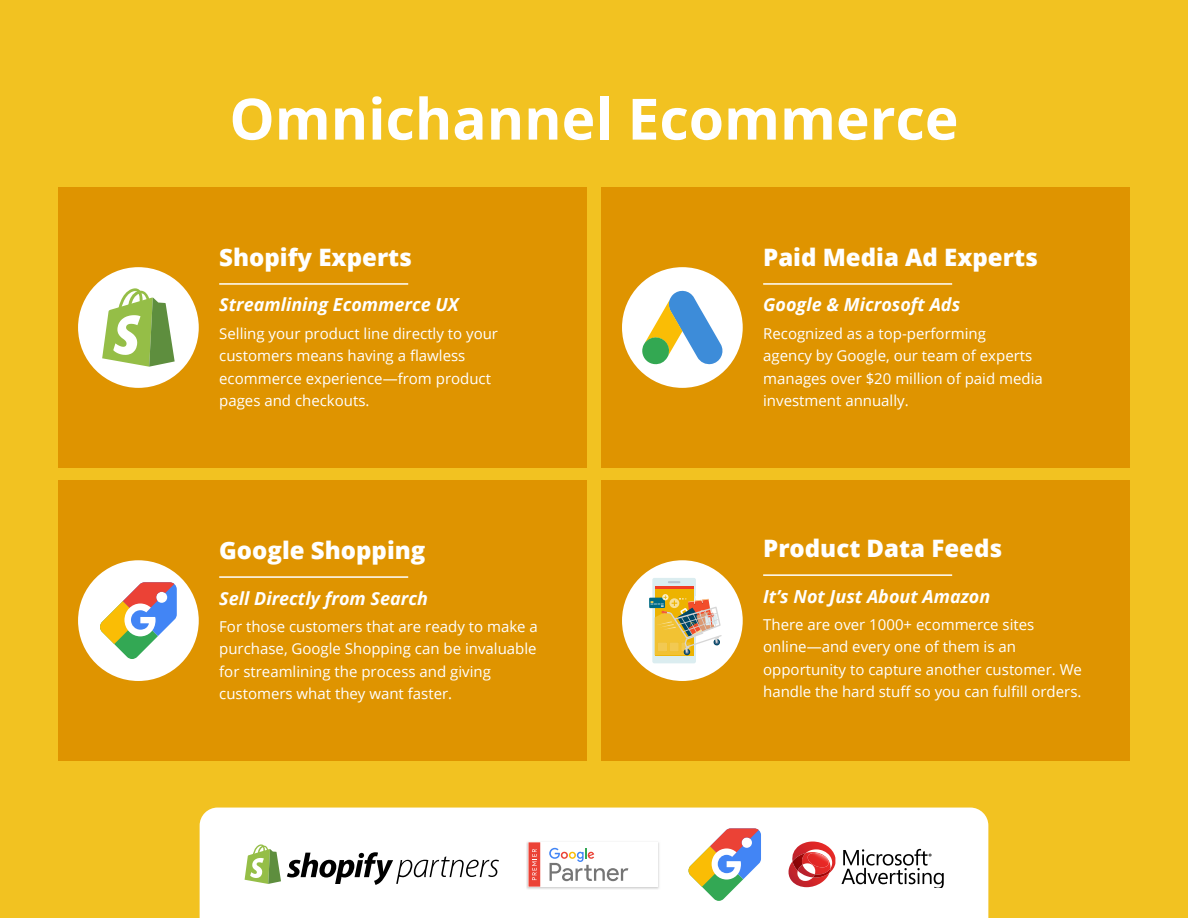
<style>
.page{position:relative;width:1188px;height:918px;background:#f2c221}
.page>*{position:absolute;margin:0;border:0;box-sizing:border-box;transform-origin:0 0}
.t1{font:700 57px "Open Sans";color:#fff}
.t2{font:800 24px "Open Sans";color:#fff}
.t3{font:italic 700 18px "Open Sans";color:#fff}
.t4{font:15px/22.5px "Open Sans";color:#fff}
</style>
<div class="page">
<div style="left:58px;top:187px;width:528px;height:281px;background:#df9400"></div>
<div style="left:58px;top:480px;width:528px;height:281px;background:#df9400"></div>
<div style="left:602px;top:187px;width:528px;height:281px;background:#df9400"></div>
<div style="left:602px;top:480px;width:528px;height:281px;background:#df9400"></div>
<hr style="left:219px;top:283px;width:189px;height:2px;background:#fff">
<hr style="left:219px;top:576px;width:189px;height:2px;background:#fff">
<hr style="left:763px;top:283px;width:189px;height:2px;background:#fff">
<hr style="left:763px;top:574px;width:189px;height:2px;background:#fff">
<div style="left:200px;top:808px;width:788px;height:110px;background:#fff"></div>
<svg style="left:245px;top:844px;width:36px;height:40px"></svg>
<svg style="left:287px;top:852px;width:212px;height:33px;background:#c1c1c1"></svg>
<img style="left:526px;top:840px;width:135px;height:50px">
<div style="left:528px;top:842px;width:130px;height:45px;background:#fff"></div>
<div style="left:528px;top:842px;width:12px;height:45px;background:#eb4236"></div>
<svg style="left:549px;top:848px;width:79px;height:33px"></svg>
<svg style="left:532px;top:849px;width:5px;height:31px"></svg>
<svg style="left:689px;top:828px;width:72px;height:73px;background:#c3c0b4"></svg>
<svg style="left:841px;top:849px;width:102px;height:39px;background:#c7c7c7"></svg>
<svg style="left:791px;top:842px;width:39px;height:36px"></svg>
<img style="left:793px;top:853px;width:37px;height:25px">
<div style="left:622px;top:267px;width:121px;height:121px;background:#fff;border-radius:50%"></div>
<svg style="left:642px;top:290px;width:81px;height:75px"></svg>
<div style="left:78px;top:560px;width:121px;height:121px;background:#fff;border-radius:50%"></div>
<svg style="left:100px;top:582px;width:77px;height:77px"></svg>
<div style="left:78px;top:267px;width:121px;height:121px;background:#fff;border-radius:50%"></div>
<svg style="left:102px;top:288px;width:73px;height:79px"></svg>
<div style="left:622px;top:560px;width:121px;height:121px;background:#fff;border-radius:50%"></div>
<div style="left:652px;top:578px;width:44px;height:85px;background:#dbedf0;border-radius:2px"></div>
<svg style="left:649px;top:598px;width:16px;height:10px"></svg>
<svg style="left:651px;top:581px;width:71px;height:75px"></svg>
<h1 class="t1" style="left:229px;top:79px;width:731px">Omnichannel Ecommerce</h1>
<h2 class="t2" style="left:219px;top:239px;width:194px">Shopify Experts</h2>
<p class="t3" style="left:219px;top:292px;width:241px">Streamlining Ecommerce UX</p>
<p class="t4" style="left:219px;top:322px;width:280px">Selling your product line directly to your customers means having a flawless ecommerce experience—from product pages and checkouts.</p>
<h2 class="t2" style="left:219px;top:532px;width:208px">Google Shopping</h2>
<p class="t3" style="left:219px;top:585px;width:210px">Sell Directly from Search</p>
<p class="t4" style="left:219px;top:615px;width:320px">For those customers that are ready to make a purchase, Google Shopping can be invaluable for streamlining the process and giving customers what they want faster.</p>
<h2 class="t2" style="left:763px;top:239px;width:276px">Paid Media Ad Experts</h2>
<p class="t3" style="left:763px;top:292px;width:199px">Google &amp; Microsoft Ads</p>
<p class="t4" style="left:763px;top:322px;width:281px">Recognized as a top-performing<br>agency by Google, our team of experts manages over $20 million of paid media investment annually.</p>
<h2 class="t2" style="left:763px;top:530px;width:241px">Product Data Feeds</h2>
<p class="t3" style="left:763px;top:583px;width:229px">It’s Not Just About Amazon</p>
<p class="t4" style="left:763px;top:613px;width:320px">There are over 1000+ ecommerce sites online—and every one of them is an opportunity to capture another customer. We handle the hard stuff so you can fulfill orders.</p>
</div>
